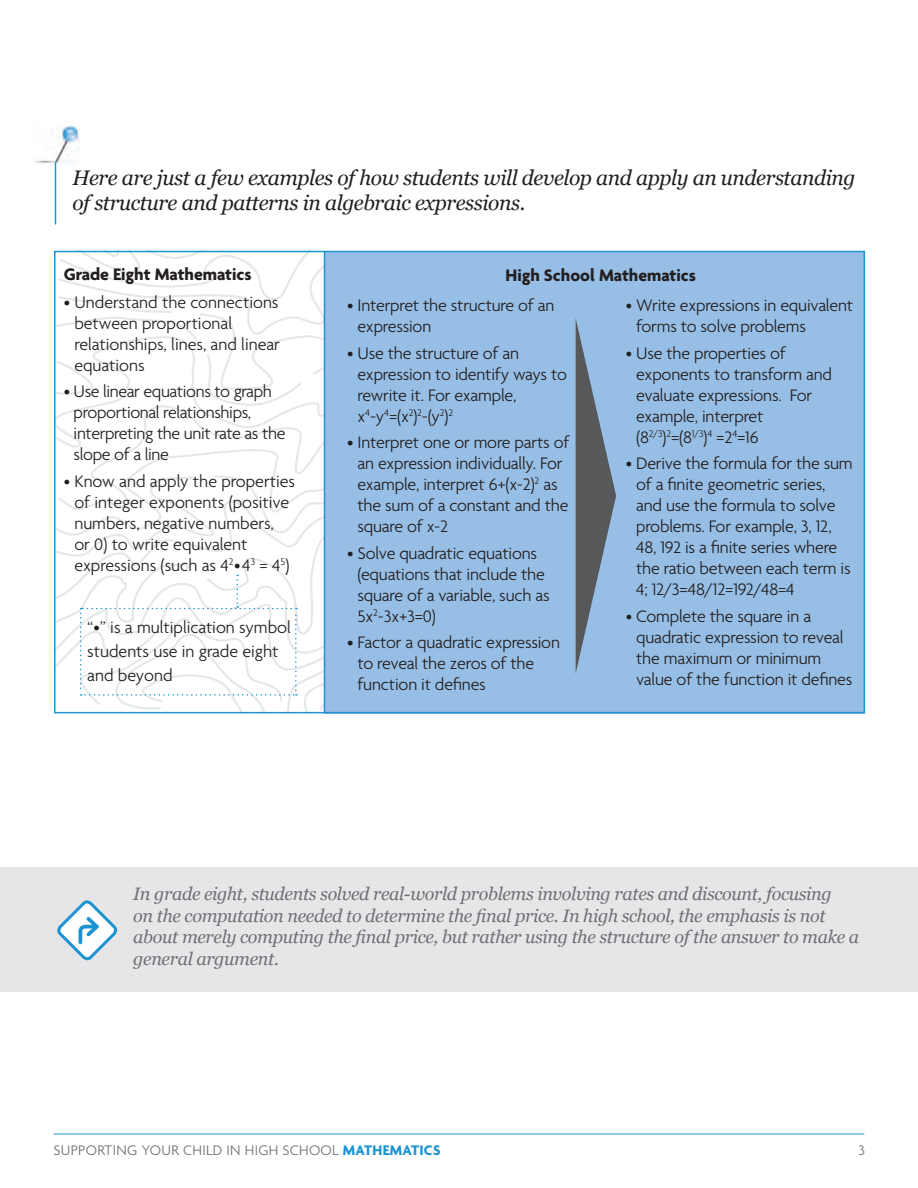
<style>
.page{position:relative;width:918px;height:1188px;background:#fff}
.page>*{position:absolute;margin:0;border:0;box-sizing:border-box;transform-origin:0 0}
.Call_Out{font:italic 21px/25.2px "Georgia";letter-spacing:-.02em;color:#231f20}
.Bullet_Copy{font:300 18px/21px "Agenda";letter-spacing:-.01em;color:#231f20}
.Call_Out-2{font:italic 18px/21.6px "Georgia";letter-spacing:-.02em;color:#717074}
.Bullet_Copy-2{font:700 18px "Agenda";color:#231f20}
.t1{font:300 15px "Agenda";letter-spacing:.02em;color:#717074}
.s1{font-weight:700;color:#1c94d2}
</style>
<div class="page">
<img style="left:34px;top:125px;width:46px;height:40px">
<svg style="left:57px;top:254px;width:267px;height:456px"></svg>
<div style="left:325px;top:251px;width:540px;height:462px;background:#97bfe6"></div>
<hr style="left:324px;top:252px;width:1px;height:461px;background:#1c94d2">
<hr style="left:54px;top:1134px;width:810px;height:1px;background:#1c94d2">
<div style="left:54px;top:251px;width:811px;height:462px;border:2px solid #1c94d2"></div>
<hr style="left:55px;top:163px;width:1px;height:61px;background:#1c94d2">
<div style="left:1px;top:867px;width:917px;height:125px;background:#e6e6e8"></div>
<svg style="left:57px;top:900px;width:61px;height:61px"></svg>
<svg style="left:80px;top:575px;width:217px;height:121px"></svg>
<svg style="left:576px;top:320px;width:40px;height:352px"></svg>
<p class="Call_Out" style="left:72px;top:165px;width:785px">Here are just a few examples of how students will develop and apply an understanding of structure and patterns in algebraic expressions.</p>
<p class="Bullet_Copy-2" style="left:64px;top:265px;width:189px">Grade Eight Mathematics</p>
<p class="Bullet_Copy" style="left:74px;top:293px;width:207px;text-indent:-11px">• Understand the connections between proportional relationships, lines, and linear equations</p>
<p class="Bullet_Copy" style="left:74px;top:382px;width:213px;text-indent:-10px">• Use linear equations to graph proportional relationships, interpreting the unit rate as the slope of a line</p>
<p class="Bullet_Copy" style="left:74px;top:471px;width:222px;text-indent:-11px">• Know and apply the properties of integer exponents (positive numbers, negative numbers,<br>or 0) to write equivalent expressions (such as 4<sup>2</sup>•4<sup>3</sup> = 4<sup>5</sup>)</p>
<p class="Bullet_Copy" style="left:87px;top:616px;width:205px;line-height:24px">“•” is a multiplication symbol students use in grade eight and beyond</p>
<p class="Bullet_Copy-2" style="left:505px;top:265px;width:192px">High School Mathematics</p>
<p class="Bullet_Copy" style="left:358px;top:296px;width:198px;text-indent:-10px">• Interpret the structure of an expression</p>
<p class="Bullet_Copy" style="left:358px;top:344px;width:211px;text-indent:-10px">• Use the structure of an expression to identify ways to rewrite it. For example, x<sup>4</sup>-y<sup>4</sup>=(x<sup>2</sup>)<sup>2</sup>-(y<sup>2</sup>)<sup>2</sup></p>
<p class="Bullet_Copy" style="left:358px;top:433px;width:213px;text-indent:-10px">• Interpret one or more parts of an expression individually. For example, interpret 6+(x-2)<sup>2</sup> as the sum of a constant and the square of x-2</p>
<p class="Bullet_Copy" style="left:358px;top:543px;width:194px;text-indent:-10px">• Solve quadratic equations (equations that include the square of a variable, such as<br>5x<sup>2</sup>-3x+3=0)</p>
<p class="Bullet_Copy" style="left:358px;top:633px;width:204px;text-indent:-10px">• Factor a quadratic expression to reveal the zeros of the function it defines</p>
<p class="Bullet_Copy" style="left:636px;top:296px;width:218px;text-indent:-10px">• Write expressions in equivalent forms to solve problems</p>
<p class="Bullet_Copy" style="left:636px;top:344px;width:197px;text-indent:-10px">• Use the properties of exponents to transform and evaluate expressions. For example, interpret (8<sup>2/3</sup>)<sup>2</sup>=(8<sup>1/3</sup>)<sup>4</sup> =2<sup>4</sup>=16</p>
<p class="Bullet_Copy" style="left:636px;top:454px;width:218px;text-indent:-10px">• Derive the formula for the sum of a finite geometric series, and use the formula to solve problems. For example, 3, 12,<br>48, 192 is a finite series where the ratio between each term is<br>4; 12/3=48/12=192/48=4</p>
<p class="Bullet_Copy" style="left:636px;top:606px;width:218px;text-indent:-10px">• Complete the square in a quadratic expression to reveal the maximum or minimum value of the function it defines</p>
<p class="Call_Out-2" style="left:133px;top:883px;width:727px">In grade eight, students solved real-world problems involving rates and discount, focusing<br>on the computation needed to determine the final price. In high school, the emphasis is not about merely computing the final price, but rather using the structure of the answer to make a general argument.</p>
<p class="t1" style="left:54px;top:1142px;width:388px">SUPPORTING YOUR CHILD IN HIGH SCHOOL <span class="s1">MATHEMATICS</span></p>
<p class="t1" style="left:859px;top:1142px;width:8px">3</p>
</div>
